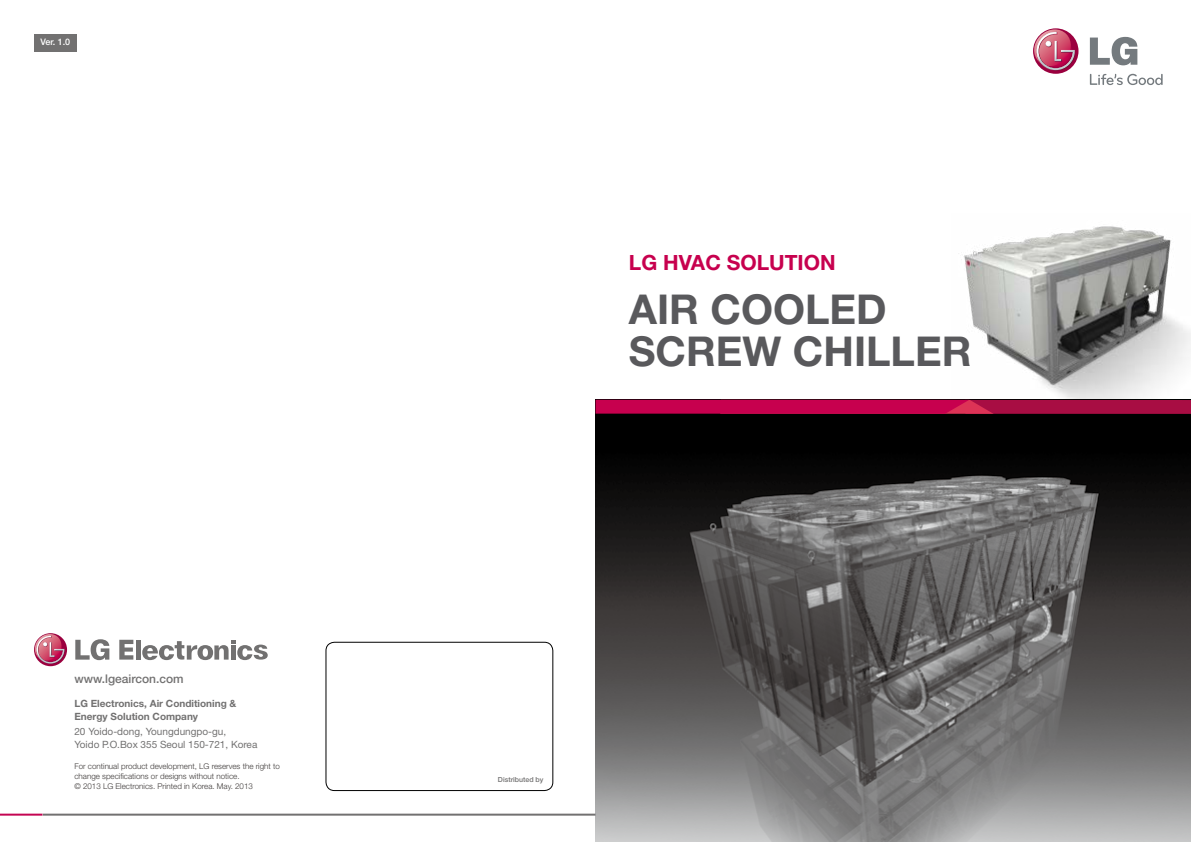
<style>
.page{position:relative;width:1191px;height:842px;background:#fff}
.page>*{position:absolute;margin:0;border:0;box-sizing:border-box;transform-origin:0 0}
.t1{font:700 41.2px/42px "Helvetica Neue LT Std";color:#59595c}
.t2{font:700 21px "Helvetica Neue LT Std";color:#c7004e}
.t3{font:500 12px "Helvetica Neue LT Std";color:#727171}
.t4{font:10px/13px "Helvetica Neue LT Std";color:#727171}
.t5{font:700 10px/13px "Helvetica Neue LT Std";color:#727171}
.t6{font:500 9px "Helvetica Neue LT Std";color:#fff}
.t7{font:300 8px/10px "Helvetica Neue LT Std";color:#3e3a39}
.t8{font:500 7px "Helvetica Neue LT Std";color:#727171}
</style>
<div class="page">
<img style="left:595px;top:414px;width:596px;height:428px">
<div style="left:326px;top:642px;width:227px;height:149px;border:1px solid #000;border-radius:9px"></div>
<svg style="left:34px;top:633px;width:33px;height:33px"></svg>
<svg style="left:34px;top:634px;width:31px;height:30px"></svg>
<svg style="left:75px;top:639px;width:34px;height:21px"></svg>
<svg style="left:119px;top:640px;width:14px;height:20px"></svg>
<div style="left:136px;top:640px;width:5px;height:20px;background:#727171"></div>
<svg style="left:142px;top:640px;width:126px;height:20px"></svg>
<hr style="left:0;top:814px;width:43px;height:2px;background:#c40552">
<hr style="left:43px;top:814px;width:552px;height:2px;background:#727171">
<div style="left:34px;top:34px;width:43px;height:17px;background:#727171"></div>
<img style="left:951px;top:226px;width:240px;height:174px">
<svg style="left:1033px;top:28px;width:45px;height:46px"></svg>
<svg style="left:1033px;top:29px;width:42px;height:42px"></svg>
<svg style="left:1089px;top:37px;width:48px;height:28px"></svg>
<svg style="left:1089px;top:74px;width:73px;height:11px"></svg>
<svg style="left:595px;top:400px;width:596px;height:14px;background:#ba0649"></svg>
<p class="t6" style="left:40px;top:37px;width:31px">Ver. 1.0</p>
<h3 class="t3" style="left:74px;top:671px;width:111px">www.lgeaircon.com</h3>
<p class="t5" style="left:74px;top:697px;width:163px">LG Electronics, Air Conditioning &amp;<br>Energy Solution Company</p>
<p class="t4" style="left:74px;top:725px;width:184px">20 Yoido-dong, Youngdungpo-gu,<br>Yoido P.O.Box 355 Seoul 150-721, Korea</p>
<p class="t7" style="left:74px;top:761px;width:207px">For continual product development, LG reserves the right to change specifications or designs without notice.<br>© 2013 LG Electronics. Printed in Korea. May. 2013</p>
<h2 class="t2" style="left:629px;top:249px;width:208px">LG HVAC Solution</h2>
<h1 class="t1" style="left:629px;top:287px;width:259px">aI R cooled scre</h1>
<h1 class="t1" style="left:742px;top:329px;width:150px">w chiller</h1>
<p class="t8" style="left:498px;top:775px;width:47px">Distributed by</p>
</div>
